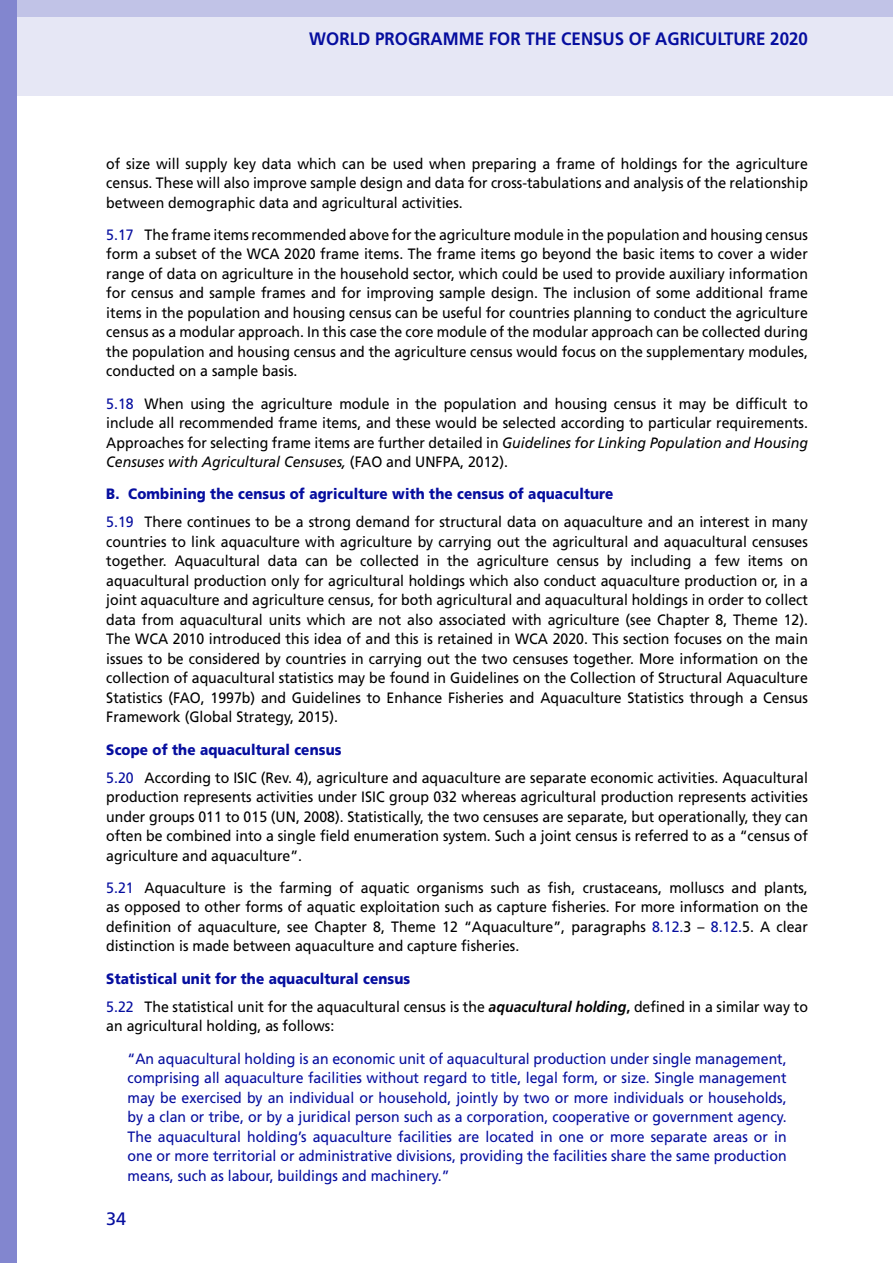
<style>
.page{position:relative;width:893px;height:1263px;background:#fff}
.page>*{position:absolute;margin:0;border:0;box-sizing:border-box;transform-origin:0 0}
.t1{font:700 18px "Frutiger LT Std";color:#060e9f;scale:.94 1}
.t2{font:18px "Frutiger LT Std";color:#060e9f}
.TL_Testo{font:15px/19.5px "Frutiger LT Std";color:#000;text-align:justify;scale:.94 1}
.TL_Testo-2{font:15px/19.5px "Frutiger LT Std";color:#060e9f;text-align:justify;scale:.94 1}
.TL_Title1_1{font:900 15px "Frutiger LT Std";letter-spacing:.01em;color:#060e9f;scale:.9 1}
.s1{color:#060e9f}
.s2{font-style:italic}
.s3{font-weight:700;font-style:italic}
.s4{font-weight:700}
</style>
<div class="page">
<div style="left:0;top:0;width:893px;height:17px;background:#c1c3e7"></div>
<div style="left:17px;top:17px;width:876px;height:79px;background:#e6e7f5"></div>
<div style="left:0;top:0;width:17px;height:1263px;background:#8286cf"></div>
<p class="t1" style="left:309px;top:29px;width:532px">WORLD PROGRAMME FOR THE CENSUS OF AGRICULTURE 2020</p>
<p class="TL_Testo" style="left:106px;top:154px;width:748px">of size will supply key data which can be used when preparing a frame of holdings for the agriculture census. These will also improve sample design and data for cross-tabulations and analysis of the relationship between demographic data and agricultural activities.</p>
<p class="TL_Testo" style="left:106px;top:225px;width:748px"><span class="s1">5.17</span> The frame items recommended above for the agriculture module in the population and housing census form a subset of the WCA 2020 frame items. The frame items go beyond the basic items to cover a wider range of data on agriculture in the household sector, which could be used to provide auxiliary information for census and sample frames and for improving sample design. The inclusion of some additional frame items in the population and housing census can be useful for countries planning to conduct the agriculture census as a modular approach. In this case the core module of the modular approach can be collected during the population and housing census and the agriculture census would focus on the supplementary modules, conducted on a sample basis.</p>
<p class="TL_Testo" style="left:106px;top:394px;width:748px"><span class="s1">5.18</span> When using the agriculture module in the population and housing census it may be difficult to include all recommended frame items, and these would be selected according to particular requirements.<br>Approaches for selecting frame items are further detailed in <span class="s2">Guidelines for Linking Population and Housing Censuses with Agricultural Censuses,</span> (FAO and UNFPA, 2012).</p>
<p class="TL_Title1_1" style="left:106px;top:485px;width:565px">B. Combining the census of agriculture with the census of aquaculture</p>
<p class="TL_Testo" style="left:106px;top:512px;width:748px"><span class="s1">5.19</span> There continues to be a strong demand for structural data on aquaculture and an interest in many countries to link aquaculture with agriculture by carrying out the agricultural and aquacultural censuses together. Aquacultural data can be collected in the agriculture census by including a few items on aquacultural production only for agricultural holdings which also conduct aquaculture production or, in a joint aquaculture and agriculture census, for both agricultural and aquacultural holdings in order to collect data from aquacultural units which are not also associated with agriculture (see Chapter 8, Theme 12).<br>The WCA 2010 introduced this idea of and this is retained in WCA 2020. This section focuses on the main issues to be considered by countries in carrying out the two censuses together. More information on the collection of aquacultural statistics may be found in Guidelines on the Collection of Structural Aquaculture Statistics (FAO, 1997b) and Guidelines to Enhance Fisheries and Aquaculture Statistics through a Census Framework (Global Strategy, 2015).</p>
<p class="TL_Title1_1" style="left:106px;top:740px;width:263px">Scope of the aquacultural census</p>
<p class="TL_Testo" style="left:106px;top:768px;width:748px"><span class="s1">5.20</span> According to ISIC (Rev. 4), agriculture and aquaculture are separate economic activities. Aquacultural production represents activities under ISIC group 032 whereas agricultural production represents activities under groups 011 to 015 (UN, 2008). Statistically, the two censuses are separate, but operationally, they can often be combined into a single field enumeration system. Such a joint census is referred to as a “census of agriculture and aquaculture”.</p>
<p class="TL_Testo" style="left:106px;top:878px;width:748px"><span class="s1">5.21</span> Aquaculture is the farming of aquatic organisms such as fish, crustaceans, molluscs and plants, as opposed to other forms of aquatic exploitation such as capture fisheries. For more information on the definition of aquaculture, see Chapter 8, Theme 12 “Aquaculture”, paragraphs <span class="s1">8.12.</span>3 – <span class="s1">8.12.</span>5. A clear distinction is made between aquaculture and capture fisheries.</p>
<p class="TL_Title1_1" style="left:106px;top:969px;width:339px">Statistical unit for the aquacultural census</p>
<p class="TL_Testo" style="left:106px;top:997px;width:748px"><span class="s1">5.22</span> The statistical unit for the aquacultural census is the <span class="s3">aquacultural holding</span><span class="s4">,</span> defined in a similar way to an agricultural holding, as follows:</p>
<p class="TL_Testo-2" style="left:128px;top:1048px;width:703px">“An aquacultural holding is an economic unit of aquacultural production under single management, comprising all aquaculture facilities without regard to title, legal form, or size. Single management may be exercised by an individual or household, jointly by two or more individuals or households, by a clan or tribe, or by a juridical person such as a corporation, cooperative or government agency.<br>The aquacultural holding’s aquaculture facilities are located in one or more separate areas or in one or more territorial or administrative divisions, providing the facilities share the same production means, such as labour, buildings and machinery.”</p>
<p class="t2" style="left:106px;top:1208px;width:22px">34</p>
</div>
